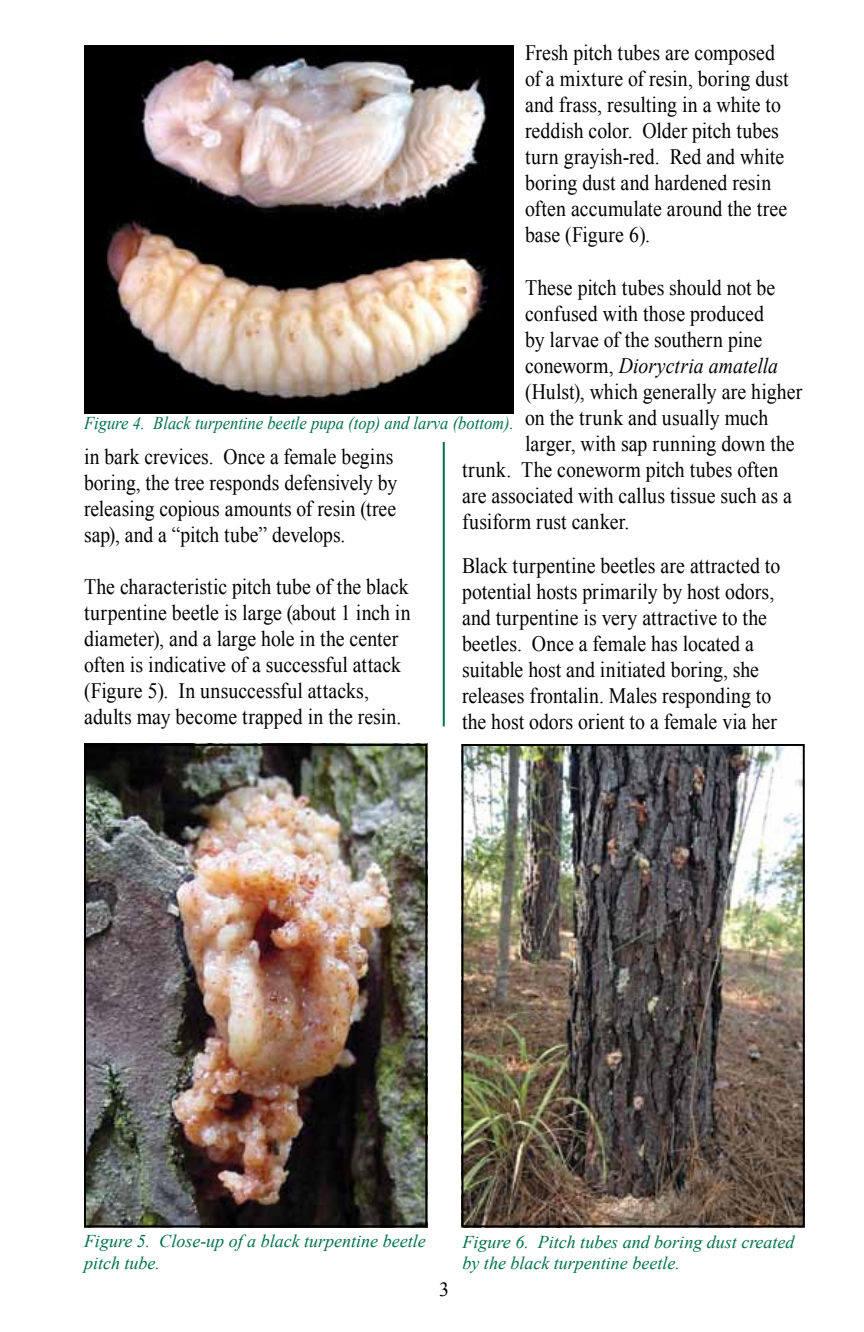
<style>
.page{position:relative;width:864px;height:1332px;background:#fff}
.page>*{position:absolute;margin:0;border:0;box-sizing:border-box;transform-origin:0 0}
.body{font:22px/26px "Times New Roman";letter-spacing:.005em;color:#000;scale:.9 1}
.body-2{font:22px/26px "Times New Roman";letter-spacing:.005em;color:#000;scale:.89 1}
.body-3{font:italic 22px "Times New Roman";color:#000;scale:.9 1}
.t1{font:20px "Times New Roman";color:#000}
.Figure_Caption{font:italic 18px/21.6px "Times New Roman";color:#00704a}
.Figure_Caption-2{font:italic 18px "Times New Roman";color:#00704a;scale:.92 1}
.s1{font-style:normal}
</style>
<div class="page">
<hr style="left:443px;top:442px;width:2px;height:284px;background:#00704a">
<img style="left:84px;top:45px;width:429px;height:368px">
<img style="left:465px;top:747px;width:337px;height:477px">
<div style="left:462px;top:744px;width:343px;height:483px;border:2px solid #000"></div>
<img style="left:87px;top:747px;width:337px;height:477px">
<div style="left:84px;top:744px;width:343px;height:483px;border:2px solid #000"></div>
<p class="body" style="left:525px;top:40px;width:294px">Fresh pitch tubes are composed of a mixture of resin, boring dust and frass, resulting in a white to reddish color. Older pitch tubes turn grayish-red. Red and white boring dust and hardened resin often accumulate around the tree base (Figure 6).</p>
<p class="body" style="left:525px;top:275px;width:280px">These pitch tubes should not be</p>
<p class="body" style="left:525px;top:301px;width:267px">confused with those produced</p>
<p class="body" style="left:525px;top:327px;width:265px">by larvae of the southern pine</p>
<p class="body-3" style="left:525px;top:351px;width:283px"><span class="s1">coneworm,</span> Dioryctria amatella</p>
<p class="body" style="left:525px;top:379px;width:310px">(Hulst), which generally are higher</p>
<p class="body" style="left:525px;top:405px;width:272px">on the trunk and usually much</p>
<p class="body" style="left:525px;top:431px;width:301px">larger, with sap running down the</p>
<p class="body" style="left:462px;top:457px;width:353px">trunk. The coneworm pitch tubes often</p>
<p class="body" style="left:462px;top:483px;width:368px">are associated with callus tissue such as a</p>
<p class="body" style="left:462px;top:509px;width:188px">fusiform rust canker.</p>
<p class="body" style="left:462px;top:553px;width:355px">Black turpentine beetles are attracted to potential hosts primarily by host odors, and turpentine is very attractive to the beetles. Once a female has located a suitable host and initiated boring, she releases frontalin. Males responding to the host odors orient to a female via her</p>
<p class="Figure_Caption-2" style="left:84px;top:410px;width:469px">Figure 4. Black turpentine beetle pupa (top) and larva (bottom).</p>
<p class="body-2" style="left:84px;top:444px;width:354px">in bark crevices. Once a female begins boring, the tree responds defensively by releasing copious amounts of resin (tree sap), and a “pitch tube” develops.</p>
<p class="body" style="left:84px;top:574px;width:365px">The characteristic pitch tube of the black turpentine beetle is large (about 1 inch in diameter), and a large hole in the center often is indicative of a successful attack (Figure 5). In unsuccessful attacks, adults may become trapped in the resin.</p>
<p class="Figure_Caption" style="left:84px;top:1230px;width:343px">Figure 5. Close-up of a black turpentine beetle pitch tube.</p>
<p class="Figure_Caption" style="left:463px;top:1230px;width:334px">Figure 6. Pitch tubes and boring dust created by the black turpentine beetle.</p>
<p class="t1" style="left:439px;top:1276px;width:11px">3</p>
</div>
